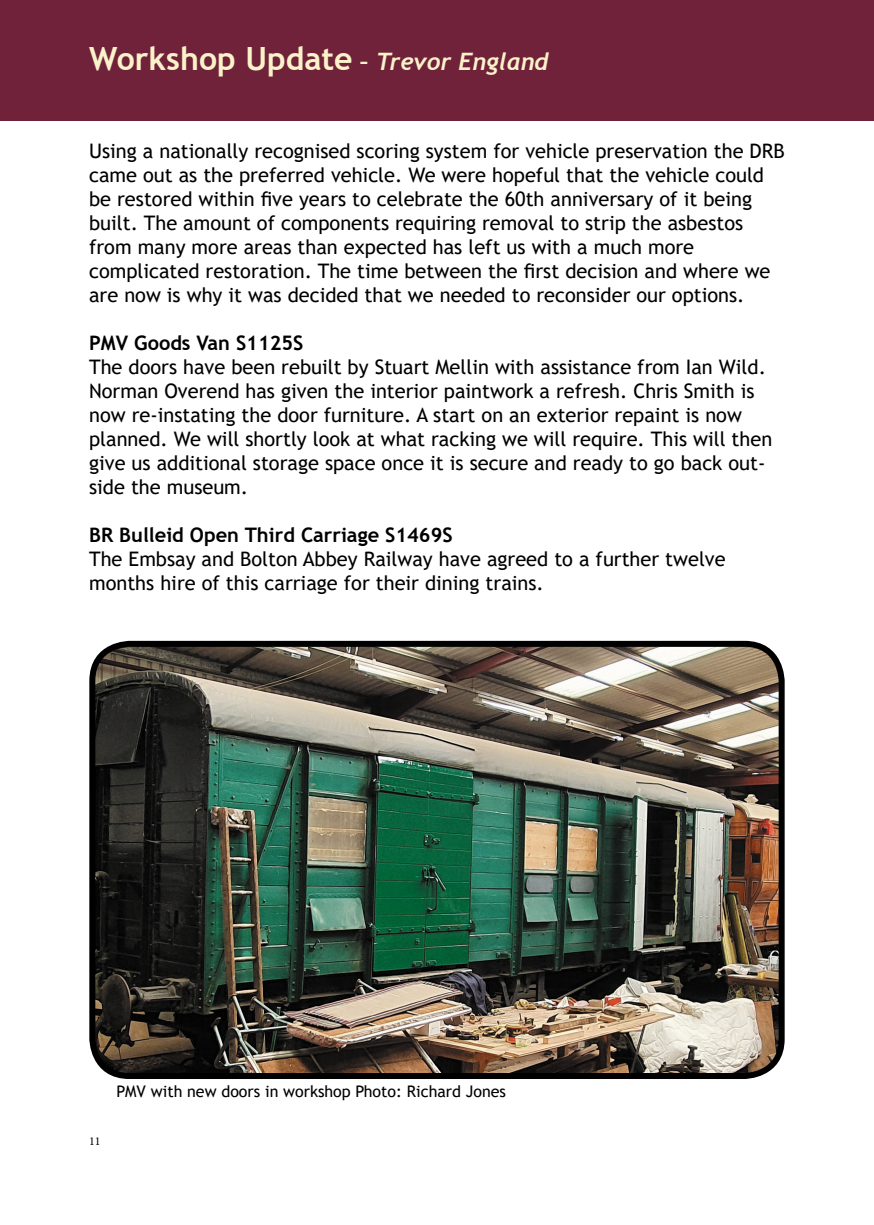
<style>
.page{position:relative;width:874px;height:1225px;background:#fff}
.page>*{position:absolute;margin:0;border:0;box-sizing:border-box;transform-origin:0 0}
.t1{font:700 32px "Trebuchet MS";color:#fbf2ca}
.t2{font:20px/24px "Trebuchet MS";color:#000}
.t3{font:700 20px "Trebuchet MS";color:#000}
.t4{font:16px "Trebuchet MS";color:#000}
.t5{font:12px "Minion Pro";color:#000}
.s1{font-family:"Trebuchet";font-style:italic;font-size:24px}
</style>
<div class="page">
<div style="left:0;top:0;width:873px;height:120px;background:#6f223a"></div>
<img style="left:96px;top:644px;width:685px;height:430px">
<div style="left:89px;top:641px;width:695px;height:438px;border:6px solid #000;border-radius:37px"></div>
<p class="t1" style="left:89px;top:39px;width:461px">Workshop Update <span class="s1">– Trevor England</span></p>
<p class="t2" style="left:89px;top:139px;width:697px">Using a nationally recognised scoring system for vehicle preservation the DRB came out as the preferred vehicle. We were hopeful that the vehicle could be restored within five years to celebrate the 60th anniversary of it being built. The amount of components requiring removal to strip the asbestos from many more areas than expected has left us with a much more</p>
<p class="t2" style="left:89px;top:259px;width:682px">complicated restoration. The time between the first decision and where we are now is why it was decided that we needed to reconsider our options.</p>
<p class="t3" style="left:89px;top:330px;width:216px">PMV Goods Van S1125S</p>
<p class="t2" style="left:89px;top:355px;width:684px">The doors have been rebuilt by Stuart Mellin with assistance from Ian Wild.<br>Norman Overend has given the interior paintwork a refresh. Chris Smith is now re-instating the door furniture. A start on an exterior repaint is now planned. We will shortly look at what racking we will require. This will then give us additional storage space once it is secure and ready to go back out&shy;side the museum.</p>
<p class="t3" style="left:89px;top:522px;width:365px">BR Bulleid Open Third Carriage S1469S</p>
<p class="t2" style="left:89px;top:547px;width:637px">The Embsay and Bolton Abbey Railway have agreed to a further twelve months hire of this carriage for their dining trains.</p>
<p class="t5" style="left:89px;top:1132px;width:13px">11</p>
<p class="t4" style="left:116px;top:1081px;width:391px">PMV with new doors in workshop Photo: Richard Jones</p>
</div>
